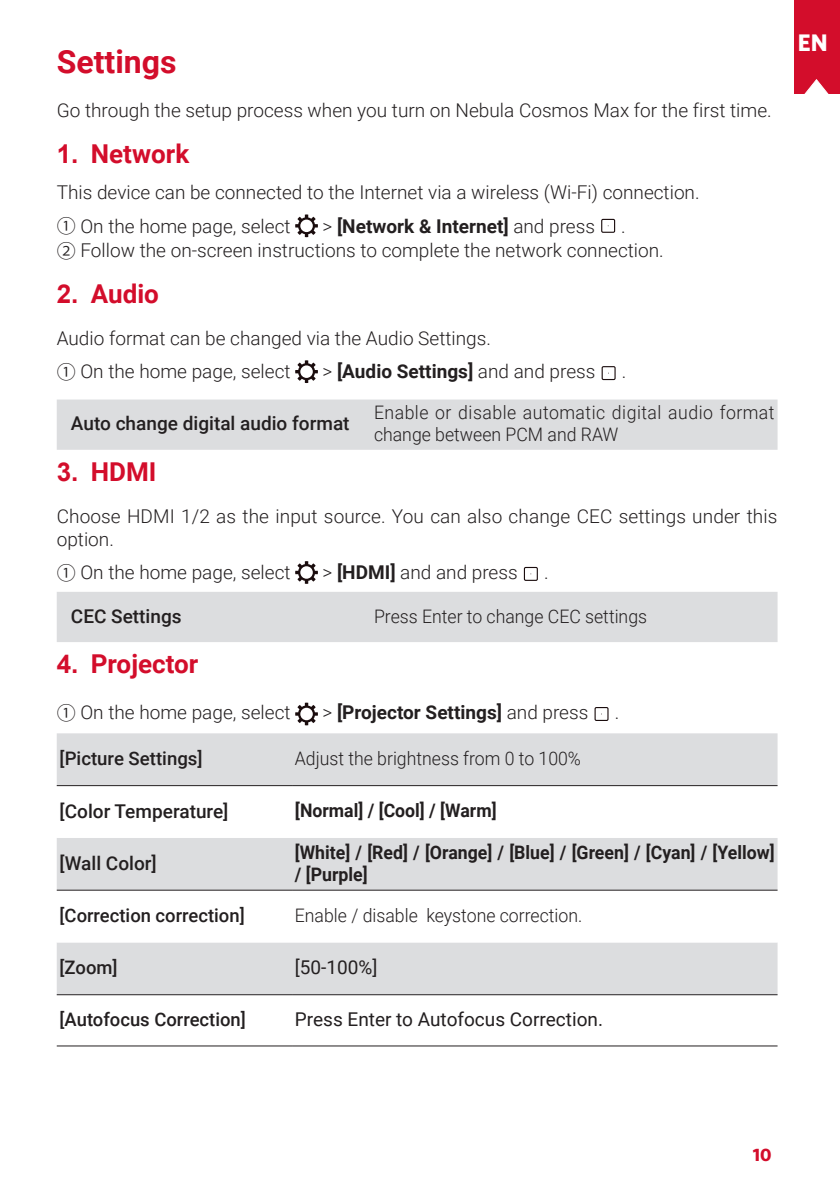
<style>
.page{position:relative;width:840px;height:1191px;background:#fff}
.page>*{position:absolute;margin:0;border:0;box-sizing:border-box;transform-origin:0 0}
.t1{font:700 32px "Roboto";color:#d30d2b}
.t2{font:700 26px "Roboto";color:#d30d2b}
.t3{font:700 24px "Whitney";color:#fff}
.t4{font:300 19px/33.2px "Roboto";color:#231f20}
.t5{font:700 19px "Roboto";color:#231f20}
.t6{font:500 19px "Roboto";color:#231f20}
.t7{font:19px "Roboto";color:#231f20}
.t8{font:300 18.6px "Roboto";color:#231f20;scale:.95 1}
.t9{font:500 18.6px "Roboto";color:#231f20}
.t10{font:300 18.6px/22.4px "Roboto";letter-spacing:.025em;color:#231f20;scale:.95 1}
.t11{font:700 18.6px/22.4px "Roboto";color:#231f20;scale:.95 1}
.t12{font:700 18.6px "Roboto";color:#231f20}
.t13{font:700 18px "Whitney";color:#d30d2b}
.s1{font-family:"Arial"}
.s2{font-family:"Koz Go Pr 6 N";font-weight:400}
.s3{font-weight:300}
.s4{font-weight:700}
</style>
<div class="page">
<div style="left:793px;top:0;width:46px;height:94px;background:#d30d2b"></div>
<svg style="left:793px;top:79px;width:36px;height:15px"></svg>
<svg style="left:295px;top:214px;width:23px;height:23px"></svg>
<div style="left:600px;top:219px;width:14px;height:14px;border:1px solid #1a0c0d"></div>
<svg style="left:295px;top:360px;width:23px;height:23px"></svg>
<div style="left:601px;top:366px;width:14px;height:14px;border:1px solid #1a0c0d"></div>
<div style="left:57px;top:399px;width:720px;height:51px;background:#dcdddf"></div>
<svg style="left:295px;top:561px;width:23px;height:23px"></svg>
<div style="left:523px;top:567px;width:14px;height:14px;border:1px solid #1a0c0d"></div>
<div style="left:57px;top:592px;width:720px;height:50px;background:#dcdddf"></div>
<svg style="left:295px;top:702px;width:23px;height:23px"></svg>
<div style="left:594px;top:707px;width:14px;height:14px;border:1px solid #1a0c0d"></div>
<div style="left:57px;top:733px;width:720px;height:52px;background:#dcdddf"></div>
<svg style="left:57px;top:786px;width:720px;height:210px;fill:#dfdfe0"></svg>
<hr style="left:57px;top:785px;width:235px;height:1px;background:#231f20">
<hr style="left:292px;top:785px;width:485px;height:1px;background:#231f20">
<hr style="left:57px;top:890px;width:235px;height:1px;background:#231f20">
<hr style="left:292px;top:890px;width:485px;height:1px;background:#231f20">
<hr style="left:57px;top:1045px;width:235px;height:1px;background:#231f20">
<hr style="left:292px;top:1045px;width:485px;height:1px;background:#231f20">
<hr style="left:292px;top:994px;width:485px;height:1px;background:#231f20">
<hr style="left:57px;top:994px;width:235px;height:1px;background:#231f20">
<h1 class="t1" style="left:57px;top:39px;width:121px">Settings</h1>
<p class="t4" style="left:57px;top:93px;width:716px">Go through the setup process when you turn on Nebula Cosmos Max for the first time.</p>
<h2 class="t2" style="left:57px;top:135px;width:134px"><span class="s1">1.</span> Network</h2>
<p class="t4" style="left:57px;top:175px;width:644px">This device can be connected to the Internet via a wireless (Wi-Fi) connection.<br><span class="s2">①</span> On the home page, select</p>
<p class="t5" style="left:322px;top:212px;width:274px"><span class="s3">&gt;</span> [Network &amp; Internet] <span class="s3">and press</span></p>
<p class="t4" style="left:57px;top:213px;width:608px;line-height:24.6px;text-indent:564px">.<br><span class="s2">②</span> Follow the on-screen instructions to complete the network connection.</p>
<h2 class="t2" style="left:57px;top:275px;width:104px"><span class="s1">2.</span> Audio</h2>
<p class="t4" style="left:57px;top:321px;width:435px">Audio format can be changed via the Audio Settings.<br><span class="s2">①</span> On the home page, select</p>
<p class="t5" style="left:322px;top:358px;width:274px"><span class="s3">&gt;</span> [Audio Settings] <span class="s3">and and press</span></p>
<p class="t4" style="left:621px;top:354px;width:6px">.</p>
<p class="t6" style="left:71px;top:410px;width:280px">Auto change digital audio format</p>
<p class="t10" style="left:374px;top:400px;width:423px">Enable or disable automatic digital audio format change between PCM and RAW</p>
<h2 class="t2" style="left:57px;top:453px;width:101px"><span class="s1">3.</span> HDMI</h2>
<p class="t4" style="left:57px;top:504px;width:721px;line-height:22.8px">Choose HDMI 1/2 as the input source. You can also change CEC settings under this option.</p>
<p class="t4" style="left:57px;top:555px;width:235px"><span class="s2">①</span> On the home page, select</p>
<p class="t4" style="left:322px;top:555px;width:196px">&gt; <span class="s4">[HDMI]</span> and and press</p>
<p class="t4" style="left:543px;top:555px;width:6px">.</p>
<p class="t6" style="left:71px;top:602px;width:112px">CEC Settings</p>
<p class="t8" style="left:374px;top:603px;width:289px">Press Enter to change CEC settings</p>
<h2 class="t2" style="left:57px;top:646px;width:143px"><span class="s1">4.</span> Projector</h2>
<p class="t4" style="left:57px;top:695px;width:235px"><span class="s2">①</span> On the home page, select</p>
<p class="t5" style="left:322px;top:699px;width:267px"><span class="s3">&gt;</span> [Projector Settings] <span class="s3">and press</span></p>
<p class="t4" style="left:614px;top:695px;width:6px">.</p>
<p class="t9" style="left:60px;top:745px;width:144px">[Picture Settings]</p>
<p class="t8" style="left:295px;top:745px;width:302px">Adjust the brightness from 0 to 100%</p>
<p class="t6" style="left:60px;top:797px;width:170px">[Color Temperature]</p>
<p class="t12" style="left:295px;top:797px;width:203px">[Normal] / [Cool] / [Warm]</p>
<p class="t6" style="left:60px;top:849px;width:99px">[Wall Color]</p>
<p class="t11" style="left:295px;top:840px;width:506px">[White] / [Red] / [Orange] / [Blue] / [Green] / [Cyan] / [Yellow] / [Purple]</p>
<p class="t9" style="left:60px;top:902px;width:186px">[Correction correction]</p>
<p class="t8" style="left:295px;top:902px;width:304px">Enable / disable keystone correction.</p>
<p class="t9" style="left:60px;top:954px;width:59px">[Zoom]</p>
<p class="t7" style="left:295px;top:954px;width:84px">[50-100%]</p>
<p class="t9" style="left:60px;top:1006px;width:188px">[Autofocus Correction]</p>
<p class="t7" style="left:295px;top:1006px;width:309px">Press Enter to Autofocus Correction.</p>
<p class="t3" style="left:797px;top:26px;width:31px">EN</p>
<p class="t13" style="left:752px;top:1142px;width:20px">10</p>
</div>
